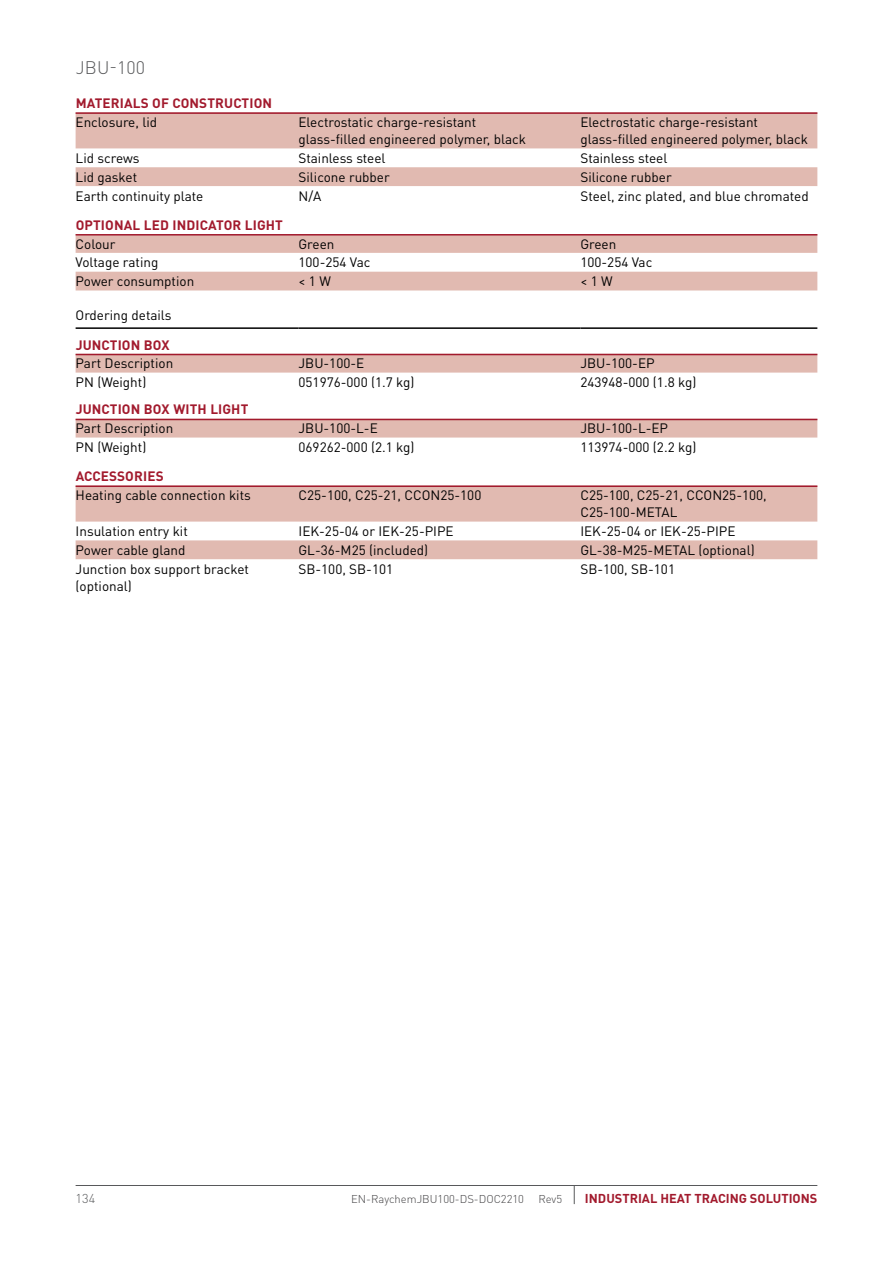
<style>
.page{position:relative;width:893px;height:1263px;background:#fff}
.page>*{position:absolute;margin:0;border:0;box-sizing:border-box;transform-origin:0 0}
.t1{font:300 18px "DIN Pro";letter-spacing:.005em;color:#58595b}
.t2{font:13.5px/17.2px "DIN Pro";color:#000}
.t3{font:700 13.5px "DIN Pro";letter-spacing:.01em;color:#a21a2d}
.t4{font:700 12.75px "DIN Pro";color:#a21a2d}
.t5{font:300 12.75px "DIN Pro";color:#58595b}
.t6{font:300 11.25px "DIN Pro";color:#414042}
</style>
<div class="page">
<hr style="left:76px;top:1185px;width:741px;height:1px;background:#58595b">
<svg style="left:574px;top:1186px;width:1px;height:18px"></svg>
<svg style="left:76px;top:114px;width:741px;height:445px"></svg>
<hr style="left:76px;top:327px;width:223px;height:2px;background:#000">
<hr style="left:299px;top:327px;width:281px;height:2px;background:#000">
<hr style="left:580px;top:327px;width:237px;height:2px;background:#000">
<hr style="left:76px;top:112px;width:741px;height:2px;background:#a21a2d">
<hr style="left:76px;top:234px;width:741px;height:2px;background:#a21a2d">
<hr style="left:76px;top:354px;width:741px;height:1px;background:#a21a2d">
<hr style="left:76px;top:419px;width:741px;height:1px;background:#a21a2d">
<hr style="left:76px;top:485px;width:741px;height:2px;background:#a21a2d">
<h1 class="t1" style="left:76px;top:55px;width:71px">JBU-100</h1>
<p class="t3" style="left:76px;top:94px;width:198px">MATERIALS OF CONSTRUCTION</p>
<p class="t2" style="left:76px;top:113px;width:83px">Enclosure, lid</p>
<p class="t2" style="left:299px;top:113px;width:229px">Electrostatic charge-resistant glass-filled engineered polymer, black</p>
<p class="t2" style="left:580px;top:113px;width:229px">Electrostatic charge-resistant glass-filled engineered polymer, black</p>
<p class="t2" style="left:76px;top:149px;width:65px">Lid screws</p>
<p class="t2" style="left:299px;top:149px;width:89px">Stainless steel</p>
<p class="t2" style="left:580px;top:149px;width:89px">Stainless steel</p>
<p class="t2" style="left:76px;top:168px;width:63px">Lid gasket</p>
<p class="t2" style="left:299px;top:168px;width:93px">Silicone rubber</p>
<p class="t2" style="left:580px;top:168px;width:93px">Silicone rubber</p>
<p class="t2" style="left:76px;top:187px;width:129px">Earth continuity plate</p>
<p class="t2" style="left:299px;top:187px;width:24px">N/A</p>
<p class="t2" style="left:580px;top:187px;width:230px">Steel, zinc plated, and blue chromated</p>
<p class="t3" style="left:76px;top:216px;width:209px">OPTIONAL LED INDICATOR LIGHT</p>
<p class="t2" style="left:76px;top:235px;width:41px">Colour</p>
<p class="t2" style="left:299px;top:235px;width:37px">Green</p>
<p class="t2" style="left:580px;top:235px;width:37px">Green</p>
<p class="t2" style="left:76px;top:254px;width:84px">Voltage rating</p>
<p class="t2" style="left:299px;top:254px;width:73px">100-254 Vac</p>
<p class="t2" style="left:580px;top:254px;width:73px">100-254 Vac</p>
<p class="t2" style="left:76px;top:272px;width:120px">Power consumption</p>
<p class="t2" style="left:299px;top:272px;width:34px">&lt; 1 W</p>
<p class="t2" style="left:580px;top:272px;width:34px">&lt; 1 W</p>
<p class="t2" style="left:76px;top:306px;width:97px">Ordering details</p>
<p class="t3" style="left:76px;top:335px;width:96px">JUNCTION BOX</p>
<p class="t2" style="left:76px;top:355px;width:99px">Part Description</p>
<p class="t2" style="left:299px;top:355px;width:67px">JBU-100-E</p>
<p class="t2" style="left:580px;top:355px;width:76px">JBU-100-EP</p>
<p class="t2" style="left:76px;top:373px;width:72px">PN (Weight)</p>
<p class="t2" style="left:299px;top:373px;width:117px">051976-000 (1.7 kg)</p>
<p class="t2" style="left:580px;top:373px;width:117px">243948-000 (1.8 kg)</p>
<p class="t3" style="left:76px;top:400px;width:174px">JUNCTION BOX WITH LIGHT</p>
<p class="t2" style="left:76px;top:419px;width:99px">Part Description</p>
<p class="t2" style="left:299px;top:419px;width:81px">JBU-100-L-E</p>
<p class="t2" style="left:580px;top:419px;width:89px">JBU-100-L-EP</p>
<p class="t2" style="left:76px;top:438px;width:72px">PN (Weight)</p>
<p class="t2" style="left:299px;top:438px;width:117px">069262-000 (2.1 kg)</p>
<p class="t2" style="left:580px;top:438px;width:117px">113974-000 (2.2 kg)</p>
<p class="t3" style="left:76px;top:467px;width:89px">ACCESSORIES</p>
<p class="t2" style="left:76px;top:486px;width:177px">Heating cable connection kits</p>
<p class="t2" style="left:299px;top:486px;width:184px">C25-100, C25-21, CCON25-100</p>
<p class="t2" style="left:580px;top:486px;width:188px">C25-100, C25-21, CCON25-100,<br>C25-100-METAL</p>
<p class="t2" style="left:76px;top:522px;width:114px">Insulation entry kit</p>
<p class="t2" style="left:299px;top:522px;width:157px">IEK-25-04 or IEK-25-PIPE</p>
<p class="t2" style="left:580px;top:522px;width:157px">IEK-25-04 or IEK-25-PIPE</p>
<p class="t2" style="left:76px;top:541px;width:111px">Power cable gland</p>
<p class="t2" style="left:299px;top:541px;width:131px">GL-36-M25 (included)</p>
<p class="t2" style="left:580px;top:541px;width:176px">GL-38-M25-METAL (optional)</p>
<p class="t2" style="left:76px;top:560px;width:175px">Junction box support bracket (optional)</p>
<p class="t2" style="left:299px;top:560px;width:96px">SB-100, SB-101</p>
<p class="t2" style="left:580px;top:560px;width:96px">SB-100, SB-101</p>
<p class="t5" style="left:76px;top:1190px;width:21px">134</p>
<p class="t6" style="left:351px;top:1191px;width:174px">EN-RaychemJBU100-DS-DOC2210</p>
<p class="t6" style="left:538px;top:1191px;width:25px">Rev5</p>
<p class="t4" style="left:585px;top:1190px;width:234px">INDUSTRIAL HEAT TRACING SOLUTIONS</p>
</div>
